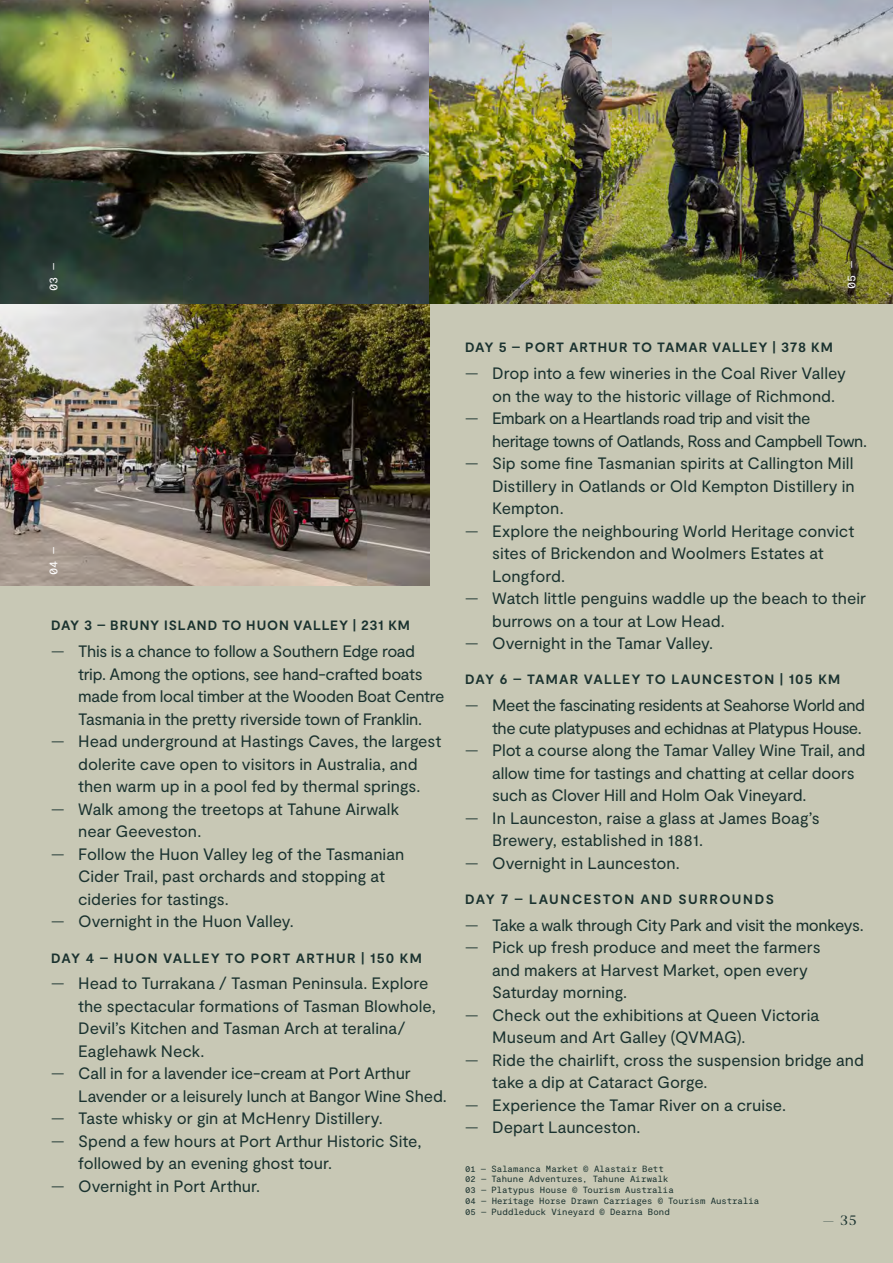
<style>
.page{position:relative;width:893px;height:1263px;background:#c8c8b5}
.page>*{position:absolute;margin:0;border:0;box-sizing:border-box;transform-origin:0 0}
.t1{font:16.5px/22.5px "Moderat";letter-spacing:-.005em;color:#1a322f}
.t2{font:16.5px/22.5px "Moderat";letter-spacing:-.035em;color:#1a322f;text-align:right}
.t3{font:16.5px/22.5px "Moderat";letter-spacing:-.03em;color:#1a322f}
.t4{font:700 13.5px "Moderat";letter-spacing:.08em;color:#1a322f}
.t5{font:700 13.5px "Moderat";letter-spacing:.06em;color:#1a322f}
.t6{font:700 13.5px "Moderat";letter-spacing:.115em;color:#1a322f}
.t7{font:13.5px "Blacker Display";color:#1a322f}
.t8{font:12px "Moderat Mono Regular";color:#fff}
.t9{font:9px/10.8px "Moderat Mono Regular";letter-spacing:.005em;color:#1a322f}
.s1{font-weight:300}
.s2{font-weight:500}
</style>
<div class="page">
<img style="left:0;top:0;width:429px;height:585px">
<img style="left:429px;top:0;width:464px;height:303px">
<p class="t8" style="left:46px;top:291px;width:30px;rotate:-90deg">03 —</p>
<p class="t8" style="left:844px;top:289px;width:30px;rotate:-90deg">05 —</p>
<p class="t8" style="left:46px;top:575px;width:30px;rotate:-90deg">04 —</p>
<p class="t5" style="left:51px;top:618px;width:360px">DAY 3 – BRUNY ISLAND TO HUON VALLEY | 231 KM</p>
<p class="t1" style="left:78px;top:641px;width:368px;text-indent:-27px"><span class="s1">—</span> This is a chance to follow a Southern Edge road trip. Among the options, see hand-crafted boats made from local timber at the Wooden Boat Centre Tasmania in the pretty riverside town of Franklin.</p>
<p class="t1" style="left:51px;top:731px;width:392px;text-align:center"><span class="s1">—</span> Head underground at Hastings Caves, the largest dolerite cave open to visitors in Australia, and<br>then warm up in a pool fed by thermal springs.</p>
<p class="t1" style="left:78px;top:798px;width:322px;text-indent:-27px"><span class="s1">—</span> Walk among the treetops at Tahune Airwalk near Geeveston.</p>
<p class="t1" style="left:78px;top:843px;width:328px;text-indent:-27px"><span class="s1">—</span> Follow the Huon Valley leg of the Tasmanian<br>Cider Trail, past orchards and stopping at cideries for tastings.</p>
<p class="t1" style="left:51px;top:911px;width:244px"><span class="s1">—</span> Overnight in the Huon Valley.</p>
<p class="t4" style="left:51px;top:950px;width:372px">DAY 4 – HUON VALLEY TO PORT ARTHUR | 150 KM</p>
<p class="t1" style="left:78px;top:973px;width:359px;text-indent:-27px"><span class="s1">—</span> Head to Turrakana / Tasman Peninsula. Explore the spectacular formations of Tasman Blowhole, Devil’s Kitchen and Tasman Arch at teralina/ Eaglehawk Neck.</p>
<p class="t1" style="left:78px;top:1063px;width:370px;text-indent:-27px"><span class="s1">—</span> Call in for a lavender ice-cream at Port Arthur<br>Lavender or a leisurely lunch at Bangor Wine Shed.</p>
<p class="t1" style="left:51px;top:1108px;width:333px"><span class="s1">—</span> Taste whisky or gin at McHenry Distillery.</p>
<p class="t1" style="left:78px;top:1130px;width:345px;text-indent:-27px"><span class="s1">—</span> Spend a few hours at Port Arthur Historic Site, followed by an evening ghost tour.</p>
<p class="t1" style="left:51px;top:1175px;width:210px"><span class="s1">—</span> Overnight in Port Arthur.</p>
<p class="t4" style="left:465px;top:340px;width:369px">DAY 5 – PORT ARTHUR TO TAMAR VALLEY | 378 KM</p>
<p class="t1" style="left:492px;top:363px;width:355px;text-indent:-27px"><span class="s1">—</span> Drop into a few wineries in the Coal River Valley on the way to the historic village of Richmond.</p>
<p class="t3" style="left:492px;top:408px;width:376px;text-indent:-27px"><span class="s1">—</span> Embark on a Heartlands road trip and visit the heritage towns of Oatlands, Ross and Campbell Town.</p>
<p class="t1" style="left:492px;top:453px;width:364px;text-align:justify;text-indent:-27px"><span class="s1">—</span> Sip some fine Tasmanian spirits at Callington Mill Distillery in Oatlands or Old Kempton Distillery in Kempton.</p>
<p class="t1" style="left:492px;top:520px;width:364px;text-indent:-27px"><span class="s1">—</span> Explore the neighbouring World Heritage convict sites of Brickendon and Woolmers Estates at<br>Longford.</p>
<p class="t1" style="left:492px;top:588px;width:375px;text-indent:-27px"><span class="s1">—</span> Watch little penguins waddle up the beach to their burrows on a tour at Low Head.</p>
<p class="t1" style="left:465px;top:633px;width:250px"><span class="s1">—</span> Overnight in the Tamar Valley.</p>
<p class="t4" style="left:465px;top:672px;width:377px">DAY 6 – TAMAR VALLEY TO LAUNCESTON | 105 KM</p>
<p class="t2" style="left:465px;top:695px;width:401px"><span class="s1">—</span> Meet the fascinating residents at Seahorse World and the cute platypuses and echidnas at Platypus House.</p>
<p class="t1" style="left:492px;top:740px;width:375px;text-indent:-27px"><span class="s1">—</span> Plot a course along the Tamar Valley Wine Trail, and allow time for tastings and chatting at cellar doors such as Clover Hill and Holm Oak Vineyard.</p>
<p class="t1" style="left:492px;top:807px;width:329px;text-indent:-27px"><span class="s1">—</span> In Launceston, raise a glass at James Boag’s<br>Brewery, established in 1881.</p>
<p class="t1" style="left:465px;top:852px;width:216px"><span class="s1">—</span> Overnight in Launceston.</p>
<p class="t6" style="left:465px;top:891px;width:310px">DAY 7 – LAUNCESTON AND SURROUNDS</p>
<p class="t1" style="left:465px;top:914px;width:400px"><span class="s1">—</span> Take a walk through City Park and visit the monkeys.</p>
<p class="t1" style="left:492px;top:937px;width:330px;text-indent:-27px"><span class="s1">—</span> Pick up fresh produce and meet the farmers and makers at Harvest Market, open every<br>Saturday morning.</p>
<p class="t1" style="left:492px;top:1004px;width:329px;text-indent:-27px"><span class="s1">—</span> Check out the exhibitions at Queen Victoria<br>Museum and Art Galley (QVMAG).</p>
<p class="t1" style="left:492px;top:1049px;width:373px;text-indent:-27px"><span class="s1">—</span> Ride the chairlift, cross the suspension bridge and take a dip at Cataract Gorge.</p>
<p class="t1" style="left:465px;top:1094px;width:322px"><span class="s1">—</span> Experience the Tamar River on a cruise.</p>
<p class="t1" style="left:465px;top:1117px;width:177px"><span class="s1">—</span> Depart Launceston.</p>
<p class="t9" style="left:465px;top:1163px;width:295px">01 — Salamanca Market © Alastair Bett<br>02 — Tahune Adventures, Tahune Airwalk<br>03 — Platypus House © Tourism Australia<br>04 — Heritage Horse Drawn Carriages © Tourism Australia 05 — Puddleduck Vineyard © Dearna Bond</p>
<p class="t7" style="left:823px;top:1212px;width:35px"><span class="s2">—</span> 35</p>
</div>
